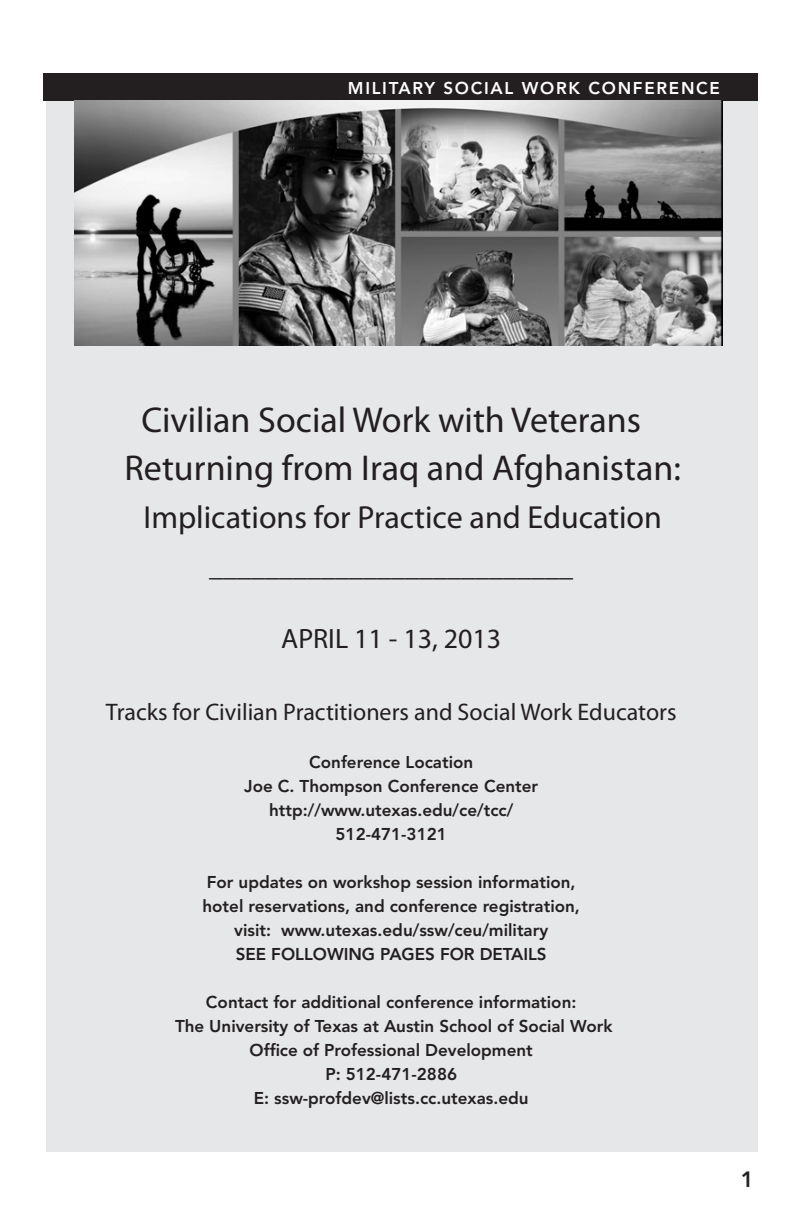
<style>
.page{position:relative;width:792px;height:1224px;background:#fff}
.page>*{position:absolute;margin:0;border:0;box-sizing:border-box;transform-origin:0 0}
.t1{font:36px "Myriad Pro";color:#231f20}
.t2{font:32px "Myriad Pro";color:#231f20}
.t3{font:28px "Myriad Pro";color:#231f20}
.t4{font:24px "Myriad Pro";color:#231f20}
.t5{font:800 22px "Avenir";color:#231f20}
.t6{font:800 17px "Avenir";color:#231f20}
.t7{font:800 17px "Avenir";letter-spacing:.1em;color:#fff}
</style>
<div class="page">
<div style="left:46px;top:96px;width:712px;height:1056px;background:#e6e7e9"></div>
<div style="left:44px;top:73px;width:714px;height:27px;background:#231f20"></div>
<img style="left:74px;top:100px;width:648px;height:245px">
<p class="t7" style="left:348px;top:78px;width:374px">MILITARY SOCIAL WORK CONFERENCE</p>
<p class="t1" style="left:141px;top:398px;width:501px">Civilian Social Work with Veterans</p>
<p class="t1" style="left:124px;top:446px;width:558px">Returning from Iraq and Afghanistan:</p>
<p class="t2" style="left:143px;top:498px;width:520px">Implications for Practice and Education</p>
<p class="t3" style="left:209px;top:549px;width:365px">__________________________</p>
<p class="t3" style="left:281px;top:621px;width:222px">APRIL 11 - 13, 2013</p>
<p class="t4" style="left:106px;top:697px;width:572px">Tracks for Civilian Practitioners and Social Work Educators</p>
<p class="t6" style="left:309px;top:752px;width:165px">Conference Location</p>
<p class="t6" style="left:244px;top:776px;width:295px">Joe C. Thompson Conference Center</p>
<p class="t6" style="left:269px;top:800px;width:246px">http://www.utexas.edu/ce/tcc/</p>
<p class="t6" style="left:336px;top:824px;width:113px">512-471-3121</p>
<p class="t6" style="left:207px;top:872px;width:370px">For updates on workshop session information,</p>
<p class="t6" style="left:203px;top:896px;width:379px">hotel reservations, and conference registration,</p>
<p class="t6" style="left:234px;top:920px;width:315px">visit: www.utexas.edu/ssw/ceu/military</p>
<p class="t6" style="left:236px;top:944px;width:313px">SEE FOLLOWING PAGES FOR DETAILS</p>
<p class="t6" style="left:206px;top:992px;width:372px">Contact for additional conference information:</p>
<p class="t6" style="left:175px;top:1016px;width:439px">The University of Texas at Austin School of Social Work</p>
<p class="t6" style="left:250px;top:1040px;width:285px">Office of Professional Development</p>
<p class="t6" style="left:325px;top:1064px;width:133px">P: 512-471-2886</p>
<p class="t6" style="left:254px;top:1088px;width:276px">E: ssw-profdev@lists.cc.utexas.edu</p>
<p class="t5" style="left:741px;top:1166px;width:15px">1</p>
</div>
